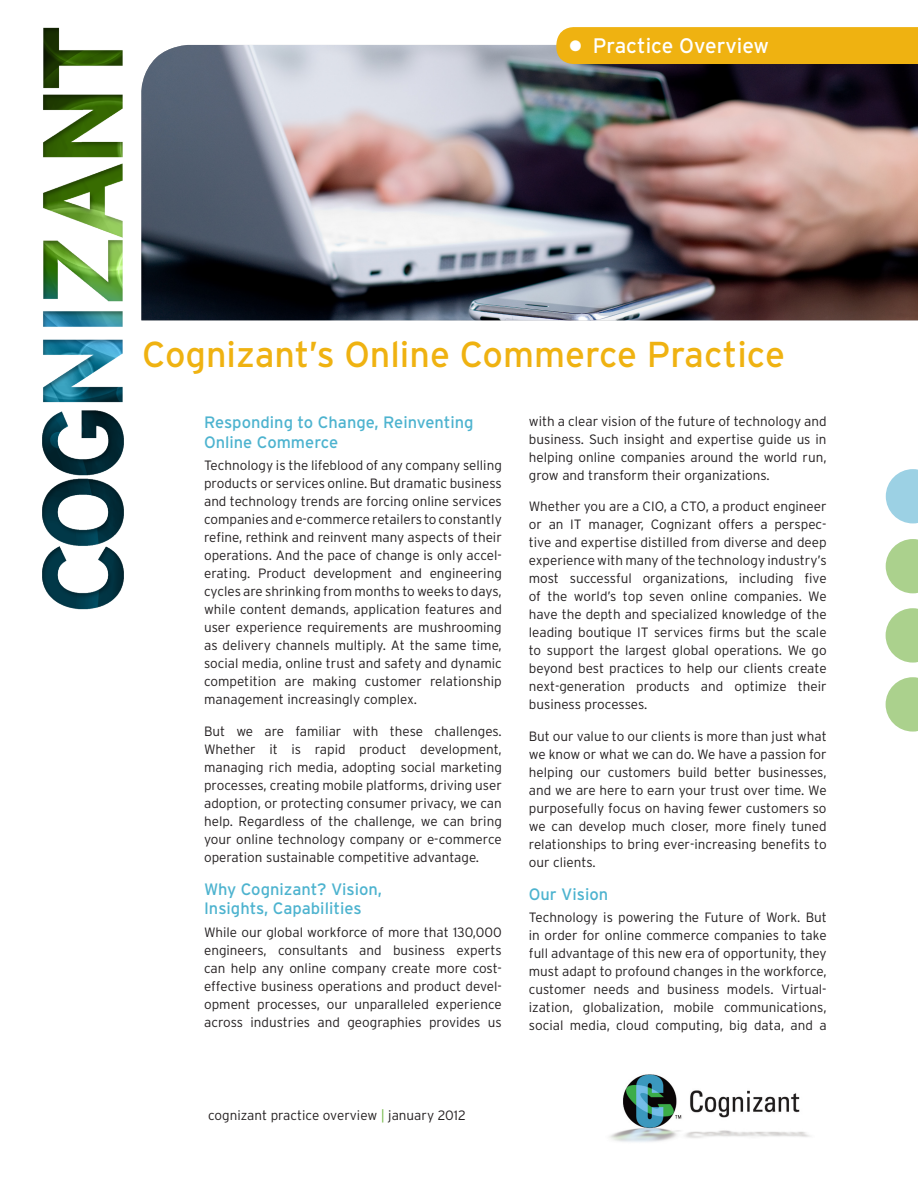
<style>
.page{position:relative;width:918px;height:1188px;background:#fff}
.page>*{position:absolute;margin:0;border:0;box-sizing:border-box;transform-origin:0 0}
.t1{font:36px "Interstate";color:#efb211}
.t2{font:21px "Interstate";color:#fff}
.Body_Head{font:16.5px/19.5px "Interstate";color:#4db3cf}
.Body{font:300 13.5px/18px "Interstate";color:#231f20;text-align:justify}
.s1{font-size:36px}
.s2{color:#6cb43f}
</style>
<div class="page">
<img style="left:141px;top:45px;width:777px;height:275px">
<img style="left:609px;top:1074px;width:201px;height:68px">
<img style="left:42px;top:27px;width:82px;height:583px">
<div style="left:556px;top:27px;width:362px;height:38px;background:#efb211"></div>
<svg style="left:886px;top:469px;width:32px;height:54px"></svg>
<svg style="left:886px;top:539px;width:32px;height:54px"></svg>
<svg style="left:886px;top:608px;width:32px;height:55px"></svg>
<svg style="left:886px;top:677px;width:32px;height:55px"></svg>
<p class="t2" style="left:568px;top:34px;width:203px"><span class="s1">•</span> Practice Overview</p>
<p class="t1" style="left:142px;top:334px;width:644px">Cognizant’s Online Commerce Practice</p>
<p class="Body_Head" style="left:204px;top:413px;width:271px">Responding to Change, Reinventing<br>Online Commerce</p>
<p class="Body" style="left:204px;top:456px;width:299px">Technology is the lifeblood of any company selling products or services online. But dramatic business and technology trends are forcing online services companies and e-commerce retailers to constantly refine, rethink and reinvent many aspects of their operations. And the pace of change is only accel&shy;erating. Product development and engineering cycles are shrinking from months to weeks to days, while content demands, application features and user experience requirements are mushrooming as delivery channels multiply. At the same time, social media, online trust and safety and dynamic competition are making customer relationship management increasingly complex.</p>
<p class="Body" style="left:204px;top:722px;width:299px">But we are familiar with these challenges.<br>Whether it is rapid product development, managing rich media, adopting social marketing processes, creating mobile platforms, driving user adoption, or protecting consumer privacy, we can help. Regardless of the challenge, we can bring your online technology company or e-commerce operation sustainable competitive advantage.</p>
<p class="Body_Head" style="left:204px;top:879px;width:180px">Why Cognizant? Vision,<br>Insights, Capabilities</p>
<p class="Body" style="left:204px;top:923px;width:299px">While our global workforce of more that 130,000 engineers, consultants and business experts can help any online company create more cost&shy;effective business operations and product devel&shy;opment processes, our unparalleled experience across industries and geographies provides us</p>
<p class="Body" style="left:529px;top:412px;width:299px">with a clear vision of the future of technology and business. Such insight and expertise guide us in helping online companies around the world run, grow and transform their organizations.</p>
<p class="Body" style="left:529px;top:497px;width:299px">Whether you are a CIO, a CTO, a product engineer or an IT manager, Cognizant offers a perspec&shy;tive and expertise distilled from diverse and deep experience with many of the technology industry’s most successful organizations, including five of the world’s top seven online companies. We have the depth and specialized knowledge of the leading boutique IT services firms but the scale to support the largest global operations. We go beyond best practices to help our clients create next-generation products and optimize their business processes.</p>
<p class="Body" style="left:529px;top:727px;width:299px">But our value to our clients is more than just what we know or what we can do. We have a passion for helping our customers build better businesses, and we are here to earn your trust over time. We purposefully focus on having fewer customers so we can develop much closer, more finely tuned relationships to bring ever-increasing benefits to our clients.</p>
<p class="Body_Head" style="left:529px;top:884px;width:81px">Our Vision</p>
<p class="Body" style="left:529px;top:908px;width:299px">Technology is powering the Future of Work. But in order for online commerce companies to take full advantage of this new era of opportunity, they must adapt to profound changes in the workforce, customer needs and business models. Virtual&shy;ization, globalization, mobile communications, social media, cloud computing, big data, and a</p>
<p class="Body" style="left:208px;top:1106px;width:259px">cognizant practice overview <span class="s2">|</span> january 2012</p>
</div>
